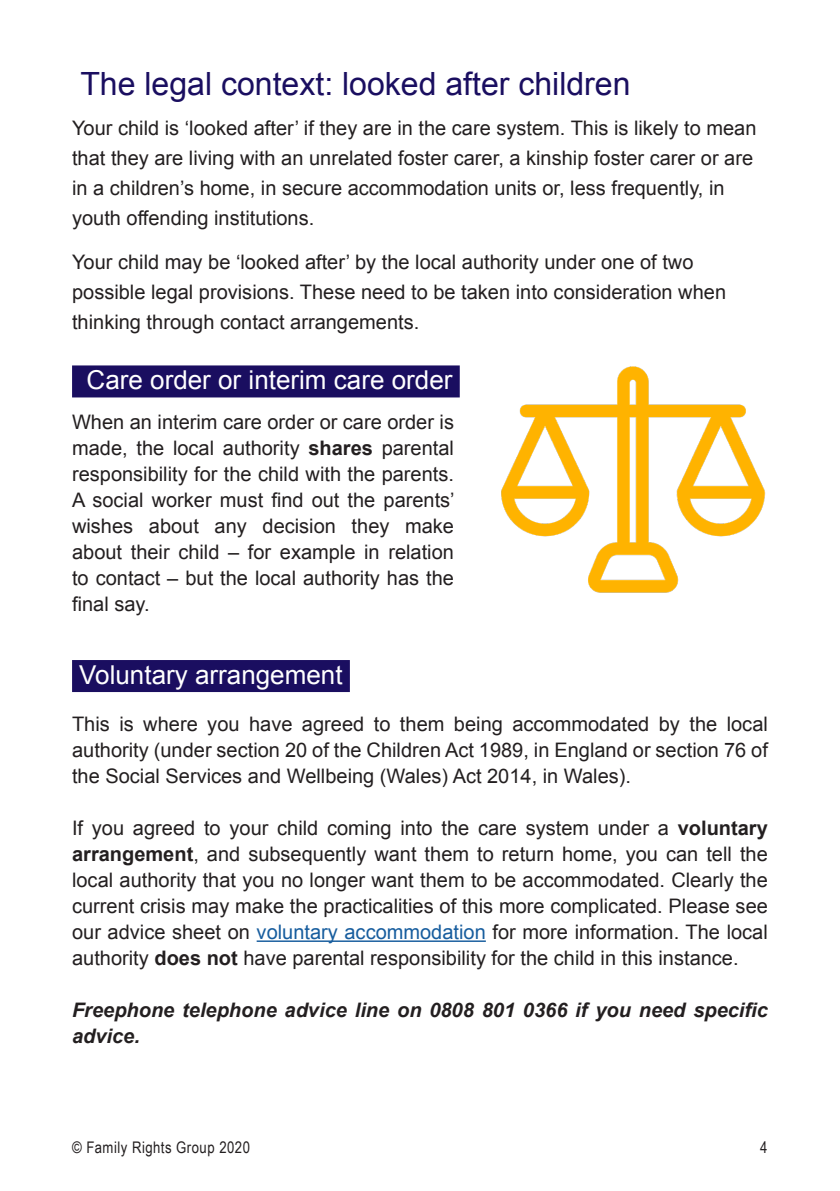
<style>
.page{position:relative;width:840px;height:1191px;background:#fff}
.page>*{position:absolute;margin:0;border:0;box-sizing:border-box;transform-origin:0 0}
.t1{font:32px "Arial";color:#1a0e60}
.t2{font:26px "Arial";color:#fff}
.t3{font:20px/26px "Arial";color:#231f20;text-align:justify}
.t4{font:italic 700 20px/26px "Arial";color:#231f20}
.t5{font:16px "Arial Narrow";letter-spacing:.03em;color:#231f20}
.s1{font-weight:700}
.s2{color:#175d9e}
</style>
<div class="page">
<div style="left:72px;top:365px;width:387px;height:32px;background:#1a0e60"></div>
<div style="left:72px;top:660px;width:277px;height:32px;background:#1a0e60"></div>
<hr style="left:256px;top:940px;width:229px;height:2px;background:#175d9e">
<img style="left:501px;top:366px;width:265px;height:227px">
<p class="t1" style="left:80px;top:63px;width:551px">The legal context: looked after children</p>
<p class="t3" style="left:72px;top:113px;width:685px;line-height:30px;text-align:left">Your child is ‘looked after’ if they are in the care system. This is likely to mean that they are living with an unrelated foster carer, a kinship foster carer or are in a children’s home, in secure accommodation units or, less frequently, in youth offending institutions.</p>
<p class="t3" style="left:72px;top:247px;width:655px;line-height:30px;text-align:left">Your child may be ‘looked after’ by the local authority under one of two possible legal provisions. These need to be taken into consideration when thinking through contact arrangements.</p>
<p class="t2" style="left:86px;top:363px;width:367px">Care order or interim care order</p>
<p class="t3" style="left:72px;top:409px;width:384px">When an interim care order or care order is made, the local authority <span class="s1">shares</span> parental responsibility for the child with the parents.<br>A social worker must find out the parents’ wishes about any decision they make about their child – for example in relation to contact – but the local authority has the final say.</p>
<p class="t2" style="left:79px;top:658px;width:265px">Voluntary arrangement</p>
<p class="t3" style="left:72px;top:711px;width:697px">This is where you have agreed to them being accommodated by the local authority (under section 20 of the Children Act 1989, in England or section 76 of the Social Services and Wellbeing (Wales) Act 2014, in Wales).</p>
<p class="t3" style="left:72px;top:815px;width:697px">If you agreed to your child coming into the care system under a <span class="s1">voluntary arrangement</span>, and subsequently want them to return home, you can tell the local authority that you no longer want them to be accommodated. Clearly the current crisis may make the practicalities of this more complicated. Please see our advice sheet on <span class="s2">voluntary accommodation</span> for more information. The local authority <span class="s1">does not</span> have parental responsibility for the child in this instance.</p>
<p class="t4" style="left:72px;top:997px;width:697px">Freephone telephone advice line on 0808 801 0366 if you need specific advice.</p>
<p class="t5" style="left:72px;top:1135px;width:179px">© Family Rights Group 2020</p>
<p class="t5" style="left:759px;top:1135px;width:9px">4</p>
</div>
